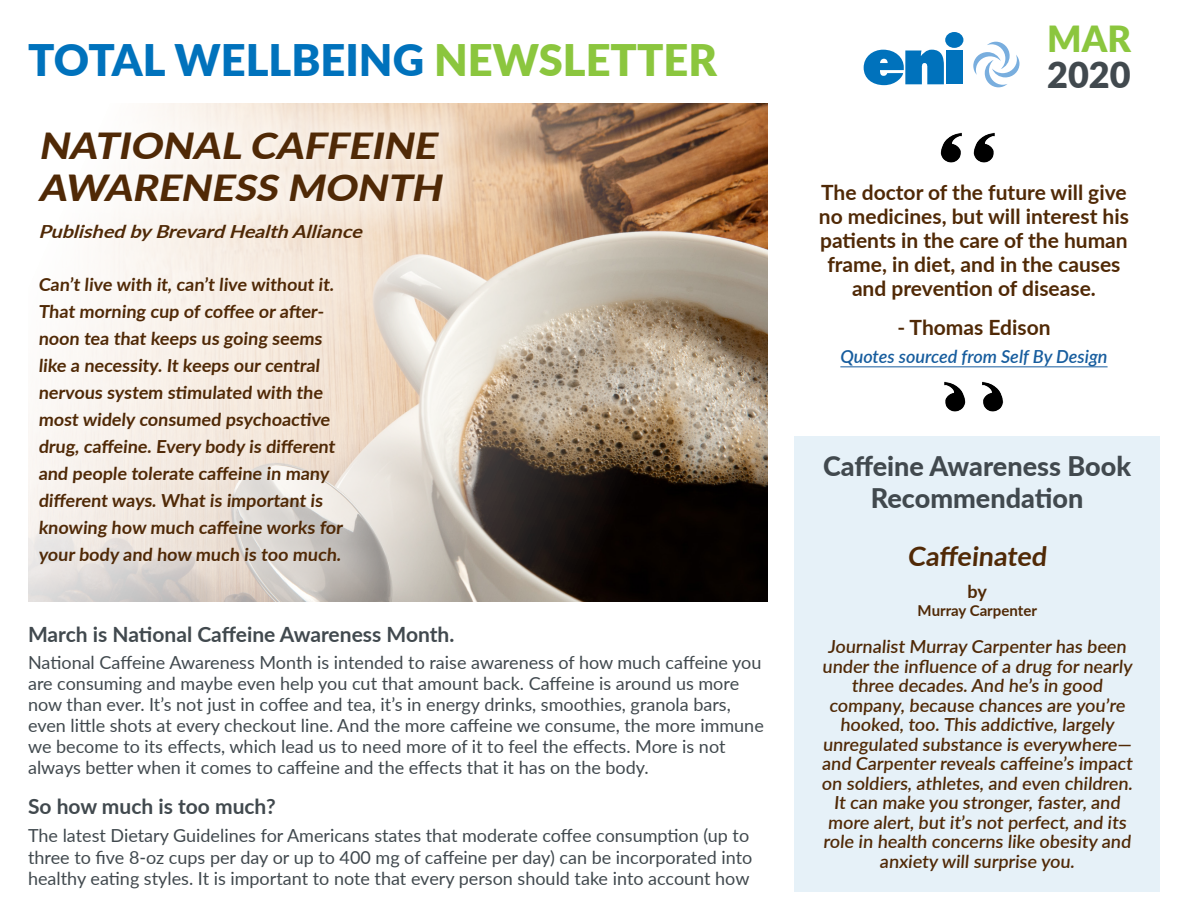
<style>
.page{position:relative;width:1188px;height:918px;background:#fff}
.page>*{position:absolute;margin:0;border:0;box-sizing:border-box;transform-origin:0 0}
.t1{font:900 43.5px "Lato";color:#0072bc}
.t2{font:italic 800 36px "Lato";color:#502906;scale:1.1 1}
.t3{font:900 36px "Lato";color:#41494e}
.t4{font:900 36px "Lato";color:#8bc63e}
.t5{font:800 27px "Lato";color:#41494e}
.t6{font:700 27px "Lato";color:#502906}
.t7{font:700 21px/24px "Lato";color:#502906;text-align:center}
.t8{font:700 21px "Lato";color:#41494e}
.t9{font:18px/21px "Lato";color:#41494e}
.t10{font:600 18px/19.5px "Lato";color:#502906;text-align:center}
.t11{font:700 18px/27px "Lato";color:#502906}
.t12{font:italic 700 18px "Lato";color:#502906;scale:1.1 1}
.t13{font:italic 600 18px "Lato";color:#175d9e}
.t14{font:700 15px "Lato";color:#502906}
.s1{color:#8bc63e}
</style>
<div class="page">
<img style="left:477px;top:103px;width:290px;height:499px">
<svg style="left:28px;top:142px;width:450px;height:460px"></svg>
<svg style="left:28px;top:103px;width:449px;height:132px"></svg>
<div style="left:794px;top:436px;width:366px;height:456px;background:#e6f1f8"></div>
<svg style="left:973px;top:42px;width:46px;height:45px"></svg>
<svg style="left:864px;top:50px;width:80px;height:35px"></svg>
<div style="left:946px;top:51px;width:17px;height:33px;background:#0072bc"></div>
<div style="left:945px;top:32px;width:18px;height:16px;background:#0072bc;border-radius:50%"></div>
<img style="left:940px;top:132px;width:55px;height:31px">
<img style="left:933px;top:367px;width:69px;height:45px">
<hr style="left:840px;top:366px;width:268px;height:1px;background:#175d9e">
<p class="t1" style="left:28px;top:28px;width:691px">TOTAL WELLBEING <span class="s1">NEWSLETTER</span></p>
<p class="t2" style="left:38px;top:119px;width:371px">NATIONAL CAFFEINE</p>
<p class="t2" style="left:38px;top:161px;width:376px">AWARENESS MONTH</p>
<p class="t12" style="left:38px;top:218px;width:301px">PublishedbyBrevardHealthAlliance</p>
<p class="t11" style="left:38px;top:270px;width:308px">Can’t live with it, can’t live without it.<br>That morning cup of coffee or after&shy;noon tea that keeps us going seems like a necessity. It keeps our central nervous system stimulated with the most widely consumed psychoactive drug, caffeine. Every body is different and people tolerate caffeine in many different ways. What is important is knowing how much caffeine works for your body and how much is too much.</p>
<p class="t8" style="left:28px;top:619px;width:428px">March is National Caffeine Awareness Month.</p>
<p class="t9" style="left:28px;top:651px;width:737px">National Caffeine Awareness Month is intended to raise awareness of how much caffeine you are consuming and maybe even help you cut that amount back. Caffeine is around us more now than ever. It’s not just in coffee and tea, it’s in energy drinks, smoothies, granola bars, even little shots at every checkout line. And the more caffeine we consume, the more immune we become to its effects, which lead us to need more of it to feel the effects. More is not always better when it comes to caffeine and the effects that it has on the body.</p>
<p class="t8" style="left:28px;top:791px;width:249px">So how much is too much?</p>
<p class="t9" style="left:28px;top:824px;width:726px;line-height:21.6px">The latest Dietary Guidelines for Americans states that moderate coffee consumption (up to three to five 8-oz cups per day or up to 400 mg of caffeine per day) can be incorporated into healthy eating styles. It is important to note that every person should take into account how</p>
<p class="t4" style="left:1047px;top:11px;width:85px">MAR</p>
<p class="t3" style="left:1047px;top:47px;width:85px">2020</p>
<p class="t7" style="left:821px;top:180px;width:307px">The doctor of the future will give</p>
<p class="t7" style="left:819px;top:204px;width:312px">no medicines, but will interest his</p>
<p class="t7" style="left:820px;top:228px;width:309px">patients in the care of the human frame, in diet, and in the causes</p>
<p class="t7" style="left:852px;top:276px;width:245px">and prevention of disease.</p>
<p class="t7" style="left:897px;top:315px;width:155px">- Thomas Edison</p>
<p class="t13" style="left:840px;top:343px;width:269px">Quotes sourced from Self By Design</p>
<p class="t5" style="left:823px;top:446px;width:310px">Caffeine Awareness Book</p>
<p class="t5" style="left:871px;top:478px;width:214px">Recommendation</p>
<p class="t6" style="left:908px;top:536px;width:144px">Caffeinated</p>
<p class="t11" style="left:968px;top:577px;width:21px">by</p>
<p class="t14" style="left:918px;top:599px;width:121px">Murray Carpenter</p>
<p class="t10" style="left:822px;top:636px;width:314px">Journalist Murray Carpenter has been under the influence of a drug for nearly three decades. And he’s in good</p>
<p class="t10" style="left:829px;top:695px;width:300px">company, because chances are you’re hooked, too. This addictive, largely</p>
<p class="t10" style="left:822px;top:734px;width:314px">unregulated substance is everywhere— and Carpenter reveals caffeine’s impact on soldiers, athletes, and even children.<br>It can make you stronger, faster, and more alert, but it’s not perfect, and its role in health concerns like obesity and anxiety will surprise you.</p>
</div>
